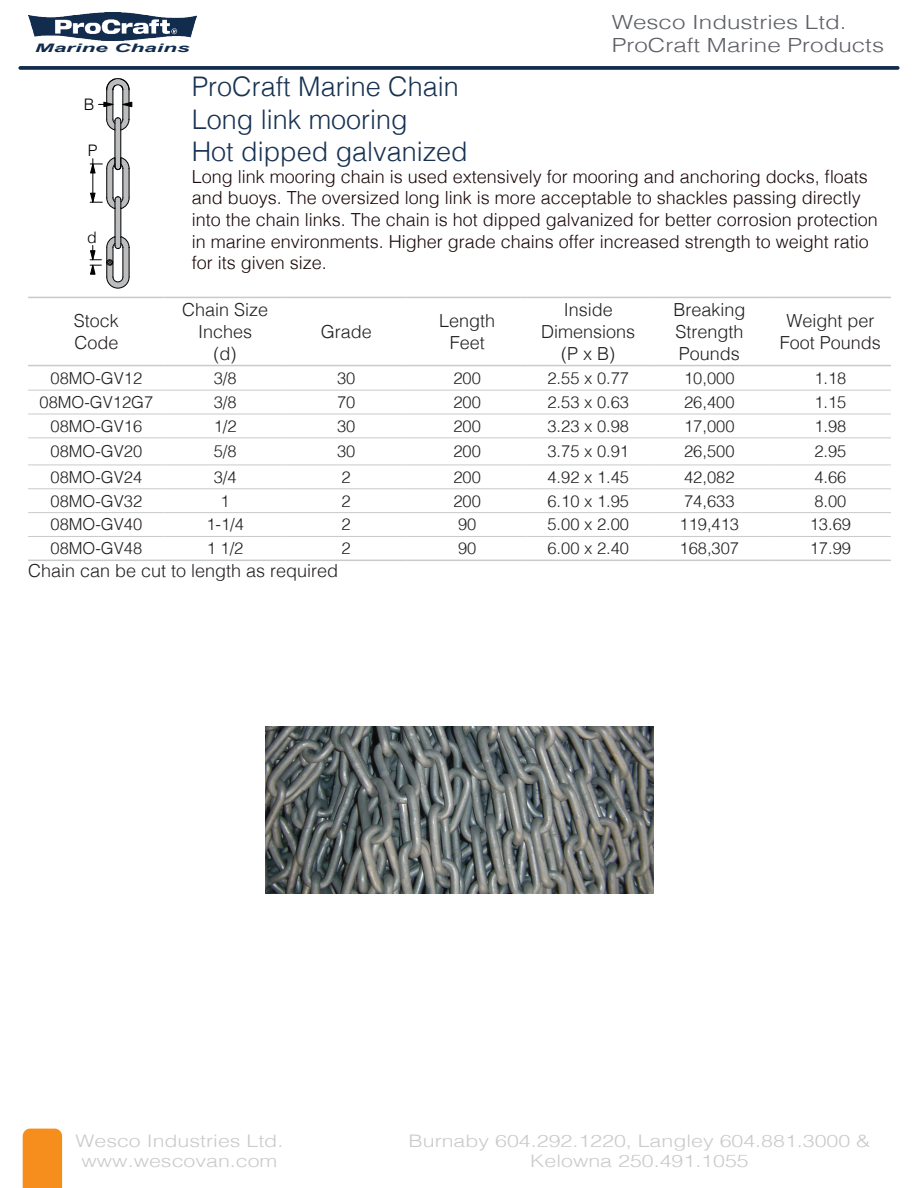
<style>
.page{position:relative;width:918px;height:1188px;background:#fff}
.page>*{position:absolute;margin:0;border:0;box-sizing:border-box;transform-origin:0 0}
.t1{font:300 27px "Helvetica";color:#183252}
.t2{font:300 19.5px/23.4px "Helvetica";color:#5d6067;scale:1.24 1}
.t3{font:300 18px/21.6px "Helvetica";color:#1b090a}
.t4{font:300 18px/21.6px "Helvetica";color:#231f20;text-align:center}
.t5{font:300 17.25px/20.7px "Helvetica";color:#c9cacc;text-align:center;scale:1.24 1}
.t6{font:300 16.5px "Helvetica";color:#231f20}
.t7{font:300 15.9px "Helvetica";color:#000}
.t8{font:italic 700 11.7px "Arial";color:#122c4e;scale:1.93 1}
</style>
<div class="page">
<svg style="left:20px;top:66px;width:878px;height:4px;background:#203858"></svg>
<div style="left:23px;top:1129px;width:39px;height:59px;background:#f68e1e"></div>
<img style="left:29px;top:13px;width:168px;height:28px">
<hr style="left:28px;top:390px;width:137px;height:1px;background:#c9cacc">
<hr style="left:165px;top:390px;width:121px;height:1px;background:#c9cacc">
<hr style="left:286px;top:390px;width:121px;height:1px;background:#c9cacc">
<hr style="left:407px;top:390px;width:121px;height:1px;background:#c9cacc">
<hr style="left:528px;top:390px;width:121px;height:1px;background:#c9cacc">
<hr style="left:649px;top:390px;width:121px;height:1px;background:#c9cacc">
<hr style="left:770px;top:390px;width:121px;height:1px;background:#c9cacc">
<hr style="left:28px;top:414px;width:137px;height:1px;background:#c9cacc">
<hr style="left:165px;top:414px;width:121px;height:1px;background:#c9cacc">
<hr style="left:286px;top:414px;width:121px;height:1px;background:#c9cacc">
<hr style="left:407px;top:414px;width:121px;height:1px;background:#c9cacc">
<hr style="left:528px;top:414px;width:121px;height:1px;background:#c9cacc">
<hr style="left:649px;top:414px;width:121px;height:1px;background:#c9cacc">
<hr style="left:770px;top:414px;width:121px;height:1px;background:#c9cacc">
<hr style="left:28px;top:438px;width:137px;height:1px;background:#c9cacc">
<hr style="left:165px;top:438px;width:121px;height:1px;background:#c9cacc">
<hr style="left:286px;top:438px;width:121px;height:1px;background:#c9cacc">
<hr style="left:407px;top:438px;width:121px;height:1px;background:#c9cacc">
<hr style="left:528px;top:438px;width:121px;height:1px;background:#c9cacc">
<hr style="left:649px;top:438px;width:121px;height:1px;background:#c9cacc">
<hr style="left:770px;top:438px;width:121px;height:1px;background:#c9cacc">
<hr style="left:28px;top:465px;width:137px;height:1px;background:#c9cacc">
<hr style="left:165px;top:465px;width:121px;height:1px;background:#c9cacc">
<hr style="left:286px;top:465px;width:121px;height:1px;background:#c9cacc">
<hr style="left:407px;top:465px;width:121px;height:1px;background:#c9cacc">
<hr style="left:528px;top:465px;width:121px;height:1px;background:#c9cacc">
<hr style="left:649px;top:465px;width:121px;height:1px;background:#c9cacc">
<hr style="left:770px;top:465px;width:121px;height:1px;background:#c9cacc">
<hr style="left:28px;top:489px;width:137px;height:1px;background:#c9cacc">
<hr style="left:165px;top:489px;width:121px;height:1px;background:#c9cacc">
<hr style="left:286px;top:489px;width:121px;height:1px;background:#c9cacc">
<hr style="left:407px;top:489px;width:121px;height:1px;background:#c9cacc">
<hr style="left:528px;top:489px;width:121px;height:1px;background:#c9cacc">
<hr style="left:649px;top:489px;width:121px;height:1px;background:#c9cacc">
<hr style="left:770px;top:489px;width:121px;height:1px;background:#c9cacc">
<hr style="left:28px;top:512px;width:137px;height:1px;background:#c9cacc">
<hr style="left:165px;top:512px;width:121px;height:1px;background:#c9cacc">
<hr style="left:286px;top:512px;width:121px;height:1px;background:#c9cacc">
<hr style="left:407px;top:512px;width:121px;height:1px;background:#c9cacc">
<hr style="left:528px;top:512px;width:121px;height:1px;background:#c9cacc">
<hr style="left:649px;top:512px;width:121px;height:1px;background:#c9cacc">
<hr style="left:770px;top:512px;width:121px;height:1px;background:#c9cacc">
<hr style="left:28px;top:536px;width:137px;height:1px;background:#c9cacc">
<hr style="left:165px;top:536px;width:121px;height:1px;background:#c9cacc">
<hr style="left:286px;top:536px;width:121px;height:1px;background:#c9cacc">
<hr style="left:407px;top:536px;width:121px;height:1px;background:#c9cacc">
<hr style="left:528px;top:536px;width:121px;height:1px;background:#c9cacc">
<hr style="left:649px;top:536px;width:121px;height:1px;background:#c9cacc">
<hr style="left:770px;top:536px;width:121px;height:1px;background:#c9cacc">
<hr style="left:28px;top:297px;width:137px;height:1px;background:#c9cacc">
<hr style="left:165px;top:297px;width:121px;height:1px;background:#c9cacc">
<hr style="left:286px;top:297px;width:121px;height:1px;background:#c9cacc">
<hr style="left:407px;top:297px;width:121px;height:1px;background:#c9cacc">
<hr style="left:528px;top:297px;width:121px;height:1px;background:#c9cacc">
<hr style="left:649px;top:297px;width:121px;height:1px;background:#c9cacc">
<hr style="left:770px;top:297px;width:121px;height:1px;background:#c9cacc">
<hr style="left:28px;top:365px;width:137px;height:1px;background:#c9cacc">
<hr style="left:165px;top:365px;width:121px;height:1px;background:#c9cacc">
<hr style="left:286px;top:365px;width:121px;height:1px;background:#c9cacc">
<hr style="left:407px;top:365px;width:121px;height:1px;background:#c9cacc">
<hr style="left:528px;top:365px;width:121px;height:1px;background:#c9cacc">
<hr style="left:649px;top:365px;width:121px;height:1px;background:#c9cacc">
<hr style="left:770px;top:365px;width:121px;height:1px;background:#c9cacc">
<hr style="left:28px;top:560px;width:137px;height:1px;background:#c9cacc">
<hr style="left:165px;top:560px;width:121px;height:1px;background:#c9cacc">
<hr style="left:286px;top:560px;width:121px;height:1px;background:#c9cacc">
<hr style="left:407px;top:560px;width:121px;height:1px;background:#c9cacc">
<hr style="left:528px;top:560px;width:121px;height:1px;background:#c9cacc">
<hr style="left:649px;top:560px;width:121px;height:1px;background:#c9cacc">
<hr style="left:770px;top:560px;width:121px;height:1px;background:#c9cacc">
<img style="left:266px;top:726px;width:387px;height:168px">
<svg style="left:90px;top:78px;width:43px;height:211px"></svg>
<p class="t8" style="left:35px;top:41px;width:82px">Marine Chains</p>
<p class="t2" style="left:612px;top:9px;width:221px">Wesco Industries Ltd.<br>ProCraft Marine Products</p>
<p class="t7" style="left:84px;top:90px;width:12px">B</p>
<p class="t7" style="left:88px;top:137px;width:11px">P</p>
<p class="t7" style="left:87px;top:224px;width:11px">d</p>
<p class="t1" style="left:192px;top:64px;width:269px">ProCraft Marine Chain</p>
<p class="t1" style="left:192px;top:96px;width:218px">Long link mooring</p>
<p class="t1" style="left:192px;top:129px;width:278px">Hot dipped galvanized</p>
<p class="t3" style="left:192px;top:164px;width:688px">Long link mooring chain is used extensively for mooring and anchoring docks, floats and buoys. The oversized long link is more acceptable to shackles passing directly into the chain links. The chain is hot dipped galvanized for better corrosion protection in marine environments. Higher grade chains offer increased strength to weight ratio for its given size.</p>
<p class="t4" style="left:74px;top:309px;width:47px;text-align:left">Stock<br>Code</p>
<p class="t4" style="left:182px;top:298px;width:88px">Chain Size<br>Inches<br>(d)</p>
<p class="t4" style="left:321px;top:319px;width:53px">Grade</p>
<p class="t4" style="left:439px;top:309px;width:58px">Length<br>Feet</p>
<p class="t4" style="left:541px;top:298px;width:96px">Inside<br>Dimensions (P x B)</p>
<p class="t4" style="left:673px;top:298px;width:74px;text-align:justify">Breaking Strength Pounds</p>
<p class="t4" style="left:780px;top:309px;width:103px">Weight per<br>Foot Pounds</p>
<p class="t6" style="left:51px;top:364px;width:93px">08MO-GV12</p>
<p class="t6" style="left:214px;top:364px;width:24px">3/8</p>
<p class="t6" style="left:337px;top:364px;width:20px">30</p>
<p class="t6" style="left:453px;top:364px;width:29px">200</p>
<p class="t6" style="left:547px;top:364px;width:83px">2.55 x 0.77</p>
<p class="t6" style="left:684px;top:364px;width:52px">10,000</p>
<p class="t6" style="left:814px;top:364px;width:34px">1.18</p>
<p class="t6" style="left:40px;top:388px;width:115px">08MO-GV12G7</p>
<p class="t6" style="left:214px;top:388px;width:24px">3/8</p>
<p class="t6" style="left:337px;top:388px;width:20px">70</p>
<p class="t6" style="left:453px;top:388px;width:29px">200</p>
<p class="t6" style="left:547px;top:388px;width:83px">2.53 x 0.63</p>
<p class="t6" style="left:684px;top:388px;width:52px">26,400</p>
<p class="t6" style="left:814px;top:388px;width:34px">1.15</p>
<p class="t6" style="left:51px;top:412px;width:93px">08MO-GV16</p>
<p class="t6" style="left:214px;top:412px;width:24px">1/2</p>
<p class="t6" style="left:337px;top:412px;width:20px">30</p>
<p class="t6" style="left:453px;top:412px;width:29px">200</p>
<p class="t6" style="left:547px;top:412px;width:83px">3.23 x 0.98</p>
<p class="t6" style="left:684px;top:412px;width:52px">17,000</p>
<p class="t6" style="left:814px;top:412px;width:34px">1.98</p>
<p class="t6" style="left:51px;top:437px;width:93px">08MO-GV20</p>
<p class="t6" style="left:214px;top:437px;width:24px">5/8</p>
<p class="t6" style="left:337px;top:437px;width:20px">30</p>
<p class="t6" style="left:453px;top:437px;width:29px">200</p>
<p class="t6" style="left:547px;top:437px;width:83px">3.75 x 0.91</p>
<p class="t6" style="left:684px;top:437px;width:52px">26,500</p>
<p class="t6" style="left:814px;top:437px;width:34px">2.95</p>
<p class="t6" style="left:51px;top:463px;width:93px">08MO-GV24</p>
<p class="t6" style="left:214px;top:463px;width:24px">3/4</p>
<p class="t6" style="left:342px;top:463px;width:11px">2</p>
<p class="t6" style="left:453px;top:463px;width:29px">200</p>
<p class="t6" style="left:547px;top:463px;width:83px">4.92 x 1.45</p>
<p class="t6" style="left:684px;top:463px;width:52px">42,082</p>
<p class="t6" style="left:814px;top:463px;width:34px">4.66</p>
<p class="t6" style="left:51px;top:487px;width:93px">08MO-GV32</p>
<p class="t6" style="left:221px;top:487px;width:11px">1</p>
<p class="t6" style="left:342px;top:487px;width:11px">2</p>
<p class="t6" style="left:453px;top:487px;width:29px">200</p>
<p class="t6" style="left:547px;top:487px;width:83px">6.10 x 1.95</p>
<p class="t6" style="left:684px;top:487px;width:52px">74,633</p>
<p class="t6" style="left:814px;top:487px;width:34px">8.00</p>
<p class="t6" style="left:51px;top:511px;width:93px">08MO-GV40</p>
<p class="t6" style="left:206px;top:511px;width:39px">1-1/4</p>
<p class="t6" style="left:342px;top:511px;width:11px">2</p>
<p class="t6" style="left:458px;top:511px;width:20px">90</p>
<p class="t6" style="left:547px;top:511px;width:83px">5.00 x 2.00</p>
<p class="t6" style="left:680px;top:511px;width:61px">119,413</p>
<p class="t6" style="left:810px;top:511px;width:43px">13.69</p>
<p class="t6" style="left:51px;top:534px;width:93px">08MO-GV48</p>
<p class="t6" style="left:207px;top:534px;width:38px">1 1/2</p>
<p class="t6" style="left:342px;top:534px;width:11px">2</p>
<p class="t6" style="left:458px;top:534px;width:20px">90</p>
<p class="t6" style="left:547px;top:534px;width:83px">6.00 x 2.40</p>
<p class="t6" style="left:680px;top:534px;width:61px">168,307</p>
<p class="t6" style="left:810px;top:534px;width:43px">17.99</p>
<p class="t4" style="left:28px;top:558px;width:312px">Chain can be cut to length as required</p>
<p class="t5" style="left:76px;top:1129px;width:169px">Wesco Industries Ltd. www.wescovan.com</p>
<p class="t5" style="left:409px;top:1129px;width:374px">Burnaby 604.292.1220, Langley 604.881.3000 &amp;<br>Kelowna 250.491.1055</p>
</div>
